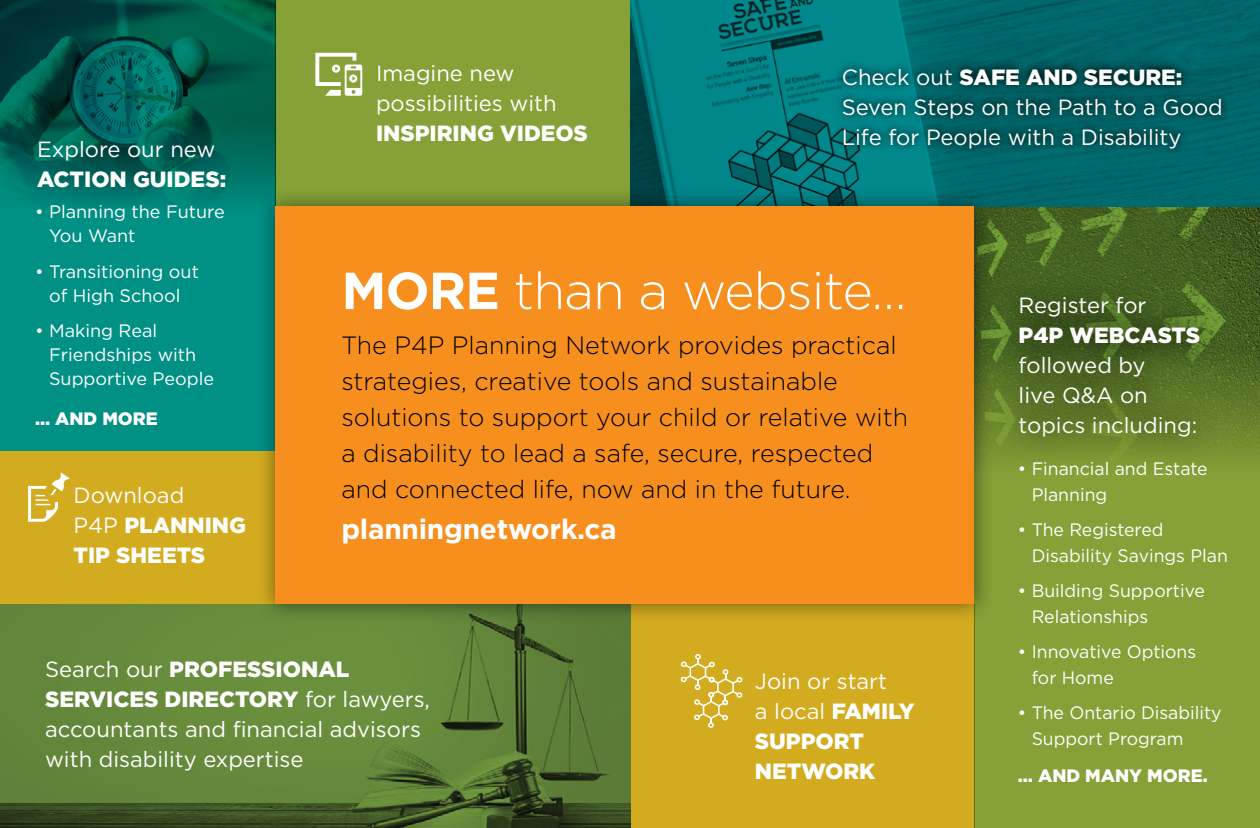
<style>
.page{position:relative;width:1260px;height:828px;background:#fff}
.page>*{position:absolute;margin:0;border:0;box-sizing:border-box;transform-origin:0 0}
.t1{font:300 52px "Gotham";letter-spacing:-.02em;color:#fff}
.t2{font:700 28px "Gotham";letter-spacing:-.01em;color:#fff}
.t3{font:300 25px/36px "Gotham";color:#000}
.t4{font:22px/30px "Gotham";color:#fff}
.t5{font:900 22px/30px "Gotham";color:#fff}
.t6{font:18px/26px "Gotham";color:#fff}
.t7{font:900 18px "Gotham";color:#fff}
.s1{font-weight:900}
.s2{font-weight:700}
.s3{font-weight:400}
</style>
<div class="page">
<div style="left:974px;top:405px;width:286px;height:423px;background:#85a137"></div>
<div style="left:0;top:0;width:276px;height:455px;background:#009084"></div>
<img style="left:0;top:0;width:276px;height:205px">
<img style="left:994px;top:207px;width:266px;height:255px">
<div style="left:628px;top:604px;width:346px;height:224px;background:#d3ab1f"></div>
<div style="left:276px;top:0;width:355px;height:222px;background:#85a137"></div>
<img style="left:631px;top:0;width:629px;height:207px">
<div style="left:0;top:451px;width:276px;height:191px;background:#d3ab1f"></div>
<img style="left:0;top:604px;width:630px;height:224px">
<svg style="left:834px;top:60px;width:396px;height:97px;background:#005d60"></svg>
<svg style="left:994px;top:270px;width:234px;height:192px;background:#536e25"></svg>
<div style="left:256px;top:187px;width:738px;height:437px;background:#000;opacity:.52"></div>
<div style="left:276px;top:207px;width:698px;height:397px;background:#f78f1e"></div>
<svg style="left:315px;top:53px;width:47px;height:43px"></svg>
<svg style="left:681px;top:654px;width:62px;height:74px"></svg>
<svg style="left:28px;top:473px;width:42px;height:49px"></svg>
<p class="t4" style="left:376px;top:58px;width:182px">Imagine new possibilities with</p>
<p class="t5" style="left:376px;top:118px;width:213px">INSPIRING VIDEOS</p>
<p class="t4" style="left:842px;top:62px;width:383px">Check out <span class="s1">SAFE AND SECURE:<br></span>Seven Steps on the Path to a Good<br>Life for People with a Disability</p>
<p class="t4" style="left:37px;top:134px;width:180px">Explore our new</p>
<p class="t5" style="left:37px;top:164px;width:191px">ACTION GUIDES:</p>
<p class="t6" style="left:49px;top:199px;width:177px;line-height:24px;text-indent:-14px">• Planning the Future<br>You Want</p>
<p class="t6" style="left:35px;top:259px;width:165px;line-height:24px;text-align:center">• Transitioning out of High School</p>
<p class="t6" style="left:49px;top:318px;width:167px;line-height:24px;text-indent:-14px">• Making Real<br>Friendships with<br>Supportive People</p>
<p class="t7" style="left:35px;top:406px;width:124px">… AND MORE</p>
<h1 class="t1" style="left:341px;top:258px;width:567px"><span class="s2">MORE</span> than a website…</h1>
<p class="t3" style="left:341px;top:326px;width:568px">The P4P Planning Network provides practical strategies, creative tools and sustainable solutions to support your child or relative with a disability to lead a safe, secure, respected and connected life, now and in the future.</p>
<p class="t2" style="left:341px;top:510px;width:277px">planningnetwork.ca</p>
<p class="t4" style="left:1019px;top:290px;width:129px">Register for</p>
<p class="t5" style="left:1019px;top:320px;width:183px">P4P WEBCASTS</p>
<p class="t4" style="left:1019px;top:350px;width:180px">followed by<br>live Q&amp;A on topics including:</p>
<p class="t6" style="left:1032px;top:456px;width:178px;text-indent:-14px">• Financial and Estate<br>Planning</p>
<p class="t6" style="left:1032px;top:517px;width:198px;text-indent:-14px">• The Registered<br>Disability Savings Plan</p>
<p class="t6" style="left:1032px;top:578px;width:175px;text-indent:-14px">• Building Supportive<br>Relationships</p>
<p class="t6" style="left:1032px;top:639px;width:166px;text-indent:-14px">• Innovative Options for Home</p>
<p class="t6" style="left:1032px;top:700px;width:191px;text-indent:-14px">• The Ontario Disability<br>Support Program</p>
<p class="t7" style="left:1018px;top:764px;width:192px">… AND MANY MORE.</p>
<p class="t5" style="left:74px;top:480px;width:174px"><span class="s3">Download<br>P4P</span> PLANNING<br>TIP SHEETS</p>
<p class="t4" style="left:45px;top:654px;width:386px">Search our <span class="s1">PROFESSIONAL<br>SERVICES DIRECTORY</span> for lawyers, accountants and financial advisors with disability expertise</p>
<p class="t5" style="left:755px;top:666px;width:161px"><span class="s3">Join or start<br>a local</span> FAMILY<br>SUPPORT<br>NETWORK</p>
</div>
